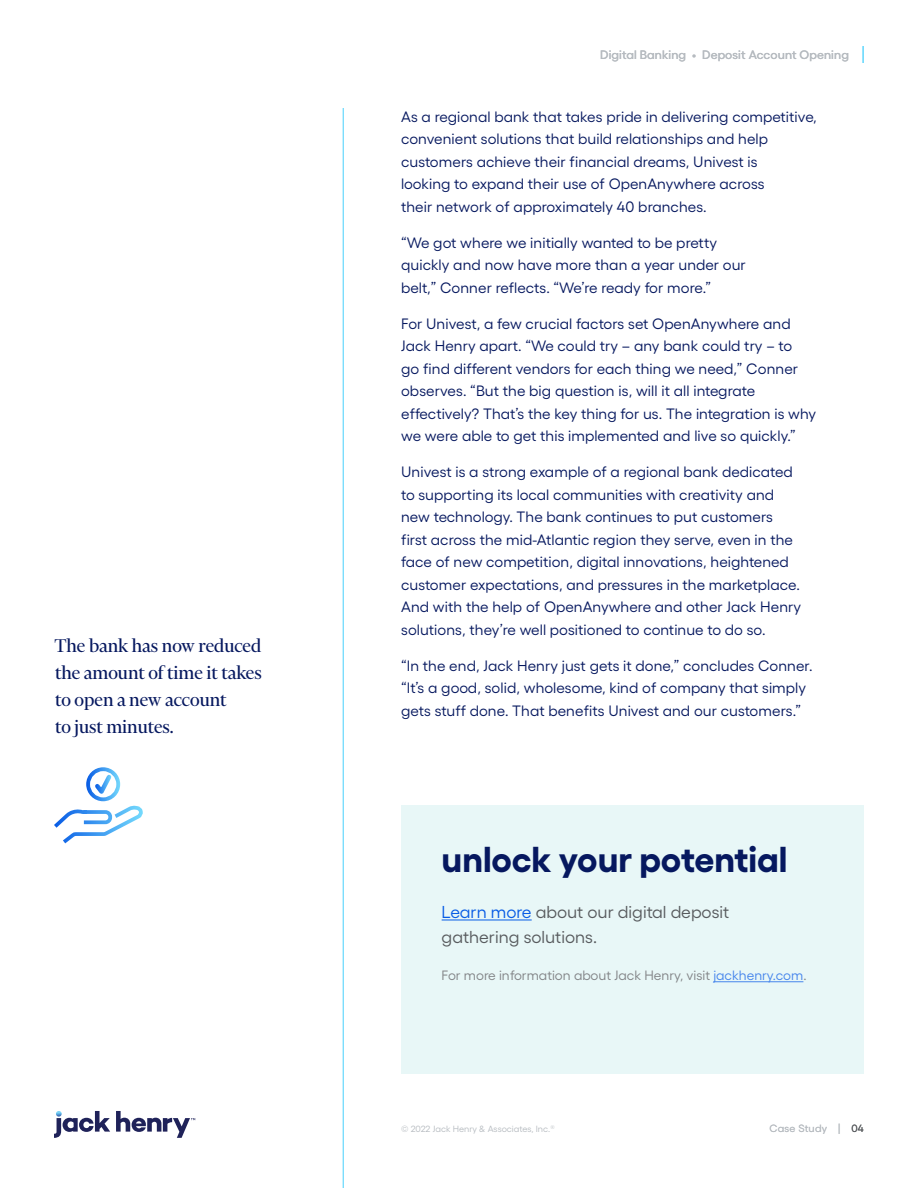
<style>
.page{position:relative;width:918px;height:1188px;background:#fff}
.page>*{position:absolute;margin:0;border:0;box-sizing:border-box;transform-origin:0 0}
.CTA_Heading{font:700 36px "Gellix";letter-spacing:-.005em;color:#06185f}
.Callout{font:21px/27px "Financier Display";color:#06185f}
.CTA_Content{font:17.25px/25.5px "Gellix";color:#575a5d}
.Body_Text{font:15px/22.5px "Gellix";letter-spacing:.005em;color:#06185f}
.CTA_Boilerplate{font:13.5px "Gellix";color:#818386}
.Running_Header_Capab{font:500 12.3px "Gellix";letter-spacing:.01em;color:#b6bbc0}
.Page_Number{font:10.5px "Gellix";letter-spacing:.025em;color:#b6bbc0}
.t1{font:9px "Gellix";color:#b6bbc0}
.s1{color:#085ce5}
.s2{color:#4685ec}
.s3{color:#575a5d}
</style>
<div class="page">
<svg style="left:54px;top:1111px;width:141px;height:27px"></svg>
<svg style="left:862px;top:46px;width:2px;height:17px"></svg>
<hr style="left:343px;top:108px;width:1px;height:1080px;background:#76dcfd">
<div style="left:401px;top:805px;width:463px;height:269px;background:#e8f7f7"></div>
<hr style="left:442px;top:920px;width:90px;height:1px;background:#085ce5">
<hr style="left:713px;top:981px;width:90px;height:1px;background:#4685ec">
<svg style="left:54px;top:767px;width:89px;height:77px"></svg>
<p class="Callout" style="left:54px;top:632px;width:209px">The bank has now reduced the amount of time it takes to open a new account<br>to just minutes.</p>
<p class="Running_Header_Capab" style="left:600px;top:45px;width:250px">Digital Banking • Deposit Account Opening</p>
<p class="Body_Text" style="left:401px;top:104px;width:417px">As a regional bank that takes pride in delivering competitive, convenient solutions that build relationships and help customers achieve their financial dreams, Univest is<br>looking to expand their use of OpenAnywhere across<br>their network of approximately 40 branches.</p>
<p class="Body_Text" style="left:401px;top:230px;width:346px">“We got where we initially wanted to be pretty quickly and now have more than a year under our belt,” Conner reflects. “We’re ready for more.”</p>
<p class="Body_Text" style="left:401px;top:311px;width:417px">For Univest, a few crucial factors set OpenAnywhere and Jack Henry apart. “We could try – any bank could try – to<br>go find different vendors for each thing we need,” Conner observes. “But the big question is, will it all integrate effectively? That’s the key thing for us. The integration is why we were able to get this implemented and live so quickly.”</p>
<p class="Body_Text" style="left:401px;top:459px;width:402px">Univest is a strong example of a regional bank dedicated to supporting its local communities with creativity and new technology. The bank continues to put customers first across the mid-Atlantic region they serve, even in the face of new competition, digital innovations, heightened customer expectations, and pressures in the marketplace.<br>And with the help of OpenAnywhere and other Jack Henry solutions, they’re well positioned to continue to do so.</p>
<p class="Body_Text" style="left:401px;top:653px;width:413px">“In the end, Jack Henry just gets it done,” concludes Conner. “It’s a good, solid, wholesome, kind of company that simply gets stuff done. That benefits Univest and our customers.”</p>
<p class="CTA_Heading" style="left:442px;top:830px;width:347px">unlock your potential</p>
<p class="CTA_Content" style="left:442px;top:897px;width:289px"><span class="s1">Learn more</span> about our digital deposit gathering solutions.</p>
<p class="CTA_Boilerplate" style="left:442px;top:965px;width:366px">For more information about Jack Henry, visit <span class="s2">jackhenry.com</span>.</p>
<p class="t1" style="left:401px;top:1122px;width:155px">© 2022 Jack Henry &amp; Associates, Inc.<sup>®</sup></p>
<p class="Page_Number" style="left:770px;top:1120px;width:96px">Case Study | <span class="s3">04</span></p>
</div>
